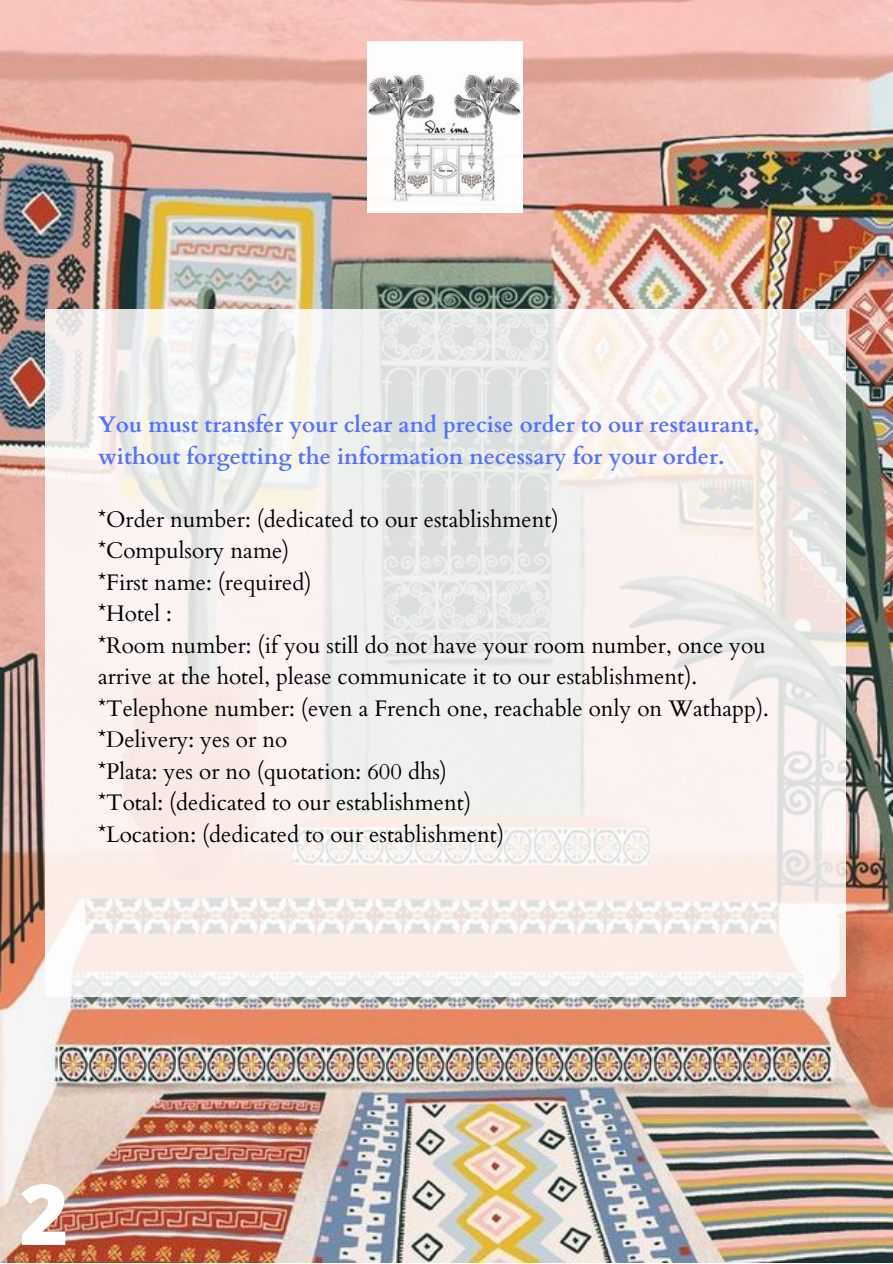
<style>
.page{position:relative;width:893px;height:1264px;background:#fff}
.page>*{position:absolute;margin:0;border:0;box-sizing:border-box;transform-origin:0 0}
.t1{font:800 83.85px "Open Sans";color:#fff}
.t2{font:22.5px/31.5px "Cardo";color:#000}
.t3{font:700 22.5px/31.5px "Cardo";color:#5271ff}
</style>
<div class="page">
<img style="left:0;top:0;width:892px;height:1262px">
<img style="left:367px;top:41px;width:155px;height:171px">
<img style="left:45px;top:309px;width:800px;height:687px">
<p class="t3" style="left:98px;top:409px;width:663px">You must transfer your clear and precise order to our restaurant, without forgetting the information necessary for your order.</p>
<p class="t2" style="left:98px;top:504px;width:672px">*Order number: (dedicated to our establishment)<br>*Compulsory name)<br>*First name: (required)<br>*Hotel :<br>*Room number: (if you still do not have your room number, once you arrive at the hotel, please communicate it to our establishment). *Telephone number: (even a French one, reachable only on Wathapp). *Delivery: yes or no<br>*Plata: yes or no (quotation: 600 dhs)<br>*Total: (dedicated to our establishment)<br>*Location: (dedicated to our establishment)</p>
<h1 class="t1" style="left:19px;top:1155px;width:51px">2</h1>
</div>
